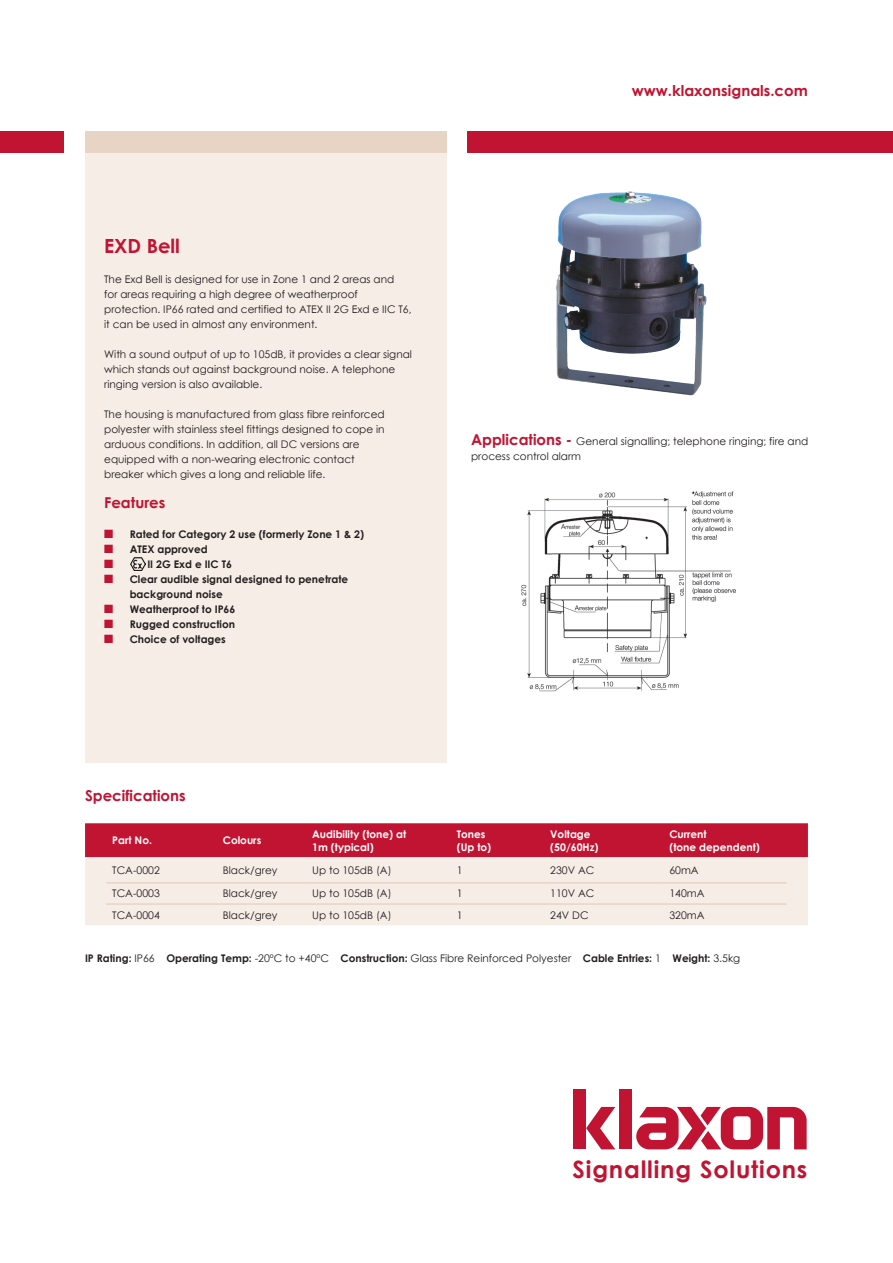
<style>
.page{position:relative;width:893px;height:1263px;background:#fff}
.page>*{position:absolute;margin:0;border:0;box-sizing:border-box;transform-origin:0 0}
.t1{font:700 24px "Century Gothic";letter-spacing:.035em;color:#c01432}
.t2{font:700 19.5px "Century Gothic";color:#c01432}
.t3{font:700 15px "Century Gothic";color:#c01432}
.t4{font:12px "Zapf Dingbats ITC";color:#c01432}
.t5{font:10.5px/15px "Century Gothic";color:#231f20}
.t6{font:700 10.5px/15px "Century Gothic";color:#231f20}
.t7{font:700 10.5px/12.6px "Century Gothic";color:#fff}
.s1{color:#c01432}
.s2{font-weight:700;font-size:15px;color:#c01432}
.s3{font-weight:400}
</style>
<div class="page">
<div style="left:85px;top:132px;width:361px;height:631px;background:#f5ede6"></div>
<div style="left:0;top:132px;width:64px;height:21px;background:#c01432"></div>
<div style="left:85px;top:132px;width:361px;height:21px;background:#e8d4c5"></div>
<div style="left:468px;top:132px;width:425px;height:21px;background:#c01432"></div>
<img style="left:555px;top:191px;width:109px;height:201px">
<img style="left:521px;top:491px;width:215px;height:201px">
<div style="left:85px;top:823px;width:723px;height:34px;background:#c01432"></div>
<div style="left:85px;top:857px;width:723px;height:68px;background:#f5ede6"></div>
<hr style="left:106px;top:882px;width:111px;height:1px;background:#e8d4c5">
<hr style="left:217px;top:882px;width:89px;height:1px;background:#e8d4c5">
<hr style="left:306px;top:882px;width:145px;height:1px;background:#e8d4c5">
<hr style="left:451px;top:882px;width:93px;height:1px;background:#e8d4c5">
<hr style="left:544px;top:882px;width:119px;height:1px;background:#e8d4c5">
<hr style="left:663px;top:882px;width:124px;height:1px;background:#e8d4c5">
<hr style="left:106px;top:903px;width:111px;height:2px;background:#e8d4c5">
<hr style="left:217px;top:903px;width:89px;height:2px;background:#e8d4c5">
<hr style="left:306px;top:903px;width:145px;height:2px;background:#e8d4c5">
<hr style="left:451px;top:903px;width:93px;height:2px;background:#e8d4c5">
<hr style="left:544px;top:903px;width:119px;height:2px;background:#e8d4c5">
<hr style="left:663px;top:903px;width:124px;height:2px;background:#e8d4c5">
<img style="left:131px;top:557px;width:14px;height:13px">
<svg style="left:586px;top:1107px;width:29px;height:42px"></svg>
<div style="left:620px;top:1089px;width:12px;height:60px;background:#c01432"></div>
<div style="left:574px;top:1089px;width:12px;height:60px;background:#c01432"></div>
<svg style="left:636px;top:1107px;width:171px;height:42px"></svg>
<p class="t2" style="left:104px;top:234px;width:77px">EXD Bell</p>
<p class="t5" style="left:104px;top:272px;width:292px">The Exd Bell is designed for use in Zone 1 and 2 areas and</p>
<p class="t5" style="left:104px;top:287px;width:255px">for areas requiring a high degree of weatherproof</p>
<p class="t5" style="left:104px;top:302px;width:309px">protection. IP66 rated and certified to ATEX II 2G Exd e IIC T6,</p>
<p class="t5" style="left:104px;top:317px;width:215px">it can be used in almost any environment.</p>
<p class="t5" style="left:104px;top:347px;width:309px">With a sound output of up to 105dB, it provides a clear signal</p>
<p class="t5" style="left:104px;top:362px;width:293px">which stands out against background noise. A telephone</p>
<p class="t5" style="left:104px;top:377px;width:160px">ringing version is also available.</p>
<p class="t5" style="left:104px;top:407px;width:282px">The housing is manufactured from glass fibre reinforced</p>
<p class="t5" style="left:104px;top:422px;width:282px">polyester with stainless steel fittings designed to cope in</p>
<p class="t5" style="left:104px;top:437px;width:257px">arduous conditions. In addition, all DC versions are</p>
<p class="t5" style="left:104px;top:452px;width:252px">equipped with a non-wearing electronic contact</p>
<p class="t5" style="left:104px;top:467px;width:223px">breaker which gives a long and reliable life.</p>
<p class="t3" style="left:104px;top:493px;width:63px">Features</p>
<p class="t6" style="left:104px;top:527px;width:261px"><span class="s1">■</span> Rated for Category 2 use (formerly Zone 1 &amp; 2)</p>
<p class="t6" style="left:104px;top:542px;width:105px"><span class="s1">■</span> ATEX approved</p>
<p class="t4" style="left:104px;top:558px;width:11px">■</p>
<p class="t6" style="left:147px;top:557px;width:86px">II 2G Exd e IIC T6</p>
<p class="t6" style="left:130px;top:572px;width:220px;text-indent:-26px"><span class="s1">■</span> Clear audible signal designed to penetrate background noise</p>
<p class="t6" style="left:104px;top:602px;width:133px"><span class="s1">■</span> Weatherproof to IP66</p>
<p class="t6" style="left:104px;top:617px;width:132px"><span class="s1">■</span> Rugged construction</p>
<p class="t6" style="left:104px;top:632px;width:123px"><span class="s1">■</span> Choice of voltages</p>
<p class="t3" style="left:85px;top:786px;width:102px">Specifications</p>
<p class="t3" style="left:632px;top:82px;width:178px">www.klaxonsignals.com</p>
<p class="t5" style="left:471px;top:434px;width:339px"><span class="s2">Applications -</span> General signalling; telephone ringing; fire and process control alarm</p>
<p class="t7" style="left:112px;top:834px;width:41px">Part No.</p>
<p class="t7" style="left:223px;top:834px;width:40px">Colours</p>
<p class="t7" style="left:312px;top:828px;width:96px">Audibility (tone) at<br>1m (typical)</p>
<p class="t7" style="left:457px;top:828px;width:36px">Tones (Up to)</p>
<p class="t7" style="left:550px;top:828px;width:50px">Voltage (50/60Hz)</p>
<p class="t7" style="left:669px;top:828px;width:39px">Current</p>
<p class="t7" style="left:669px;top:840px;width:92px">(tone dependent)</p>
<p class="t5" style="left:112px;top:863px;width:49px">TCA-0002</p>
<p class="t5" style="left:223px;top:863px;width:56px">Black/grey</p>
<p class="t5" style="left:312px;top:863px;width:81px">Up to 105dB (A)</p>
<p class="t5" style="left:457px;top:863px;width:7px">1</p>
<p class="t5" style="left:550px;top:863px;width:46px">230V AC</p>
<p class="t5" style="left:669px;top:863px;width:31px">60mA</p>
<p class="t5" style="left:112px;top:886px;width:49px">TCA-0003</p>
<p class="t5" style="left:223px;top:886px;width:56px">Black/grey</p>
<p class="t5" style="left:312px;top:886px;width:81px">Up to 105dB (A)</p>
<p class="t5" style="left:457px;top:886px;width:7px">1</p>
<p class="t5" style="left:550px;top:886px;width:46px">110V AC</p>
<p class="t5" style="left:669px;top:886px;width:37px">140mA</p>
<p class="t5" style="left:112px;top:907px;width:49px">TCA-0004</p>
<p class="t5" style="left:223px;top:907px;width:56px">Black/grey</p>
<p class="t5" style="left:312px;top:907px;width:81px">Up to 105dB (A)</p>
<p class="t5" style="left:457px;top:907px;width:7px">1</p>
<p class="t5" style="left:550px;top:907px;width:40px">24V DC</p>
<p class="t5" style="left:669px;top:907px;width:37px">320mA</p>
<p class="t6" style="left:85px;top:951px;width:657px">IP Rating: <span class="s3">IP66</span> Operating Temp: <span class="s3">-20ºC to +40ºC</span> Construction: <span class="s3">Glass Fibre Reinforced Polyester</span> Cable Entries: <span class="s3">1</span> Weight: <span class="s3">3.5kg</span></p>
<p class="t1" style="left:573px;top:1154px;width:236px">Signalling Solutions</p>
</div>
